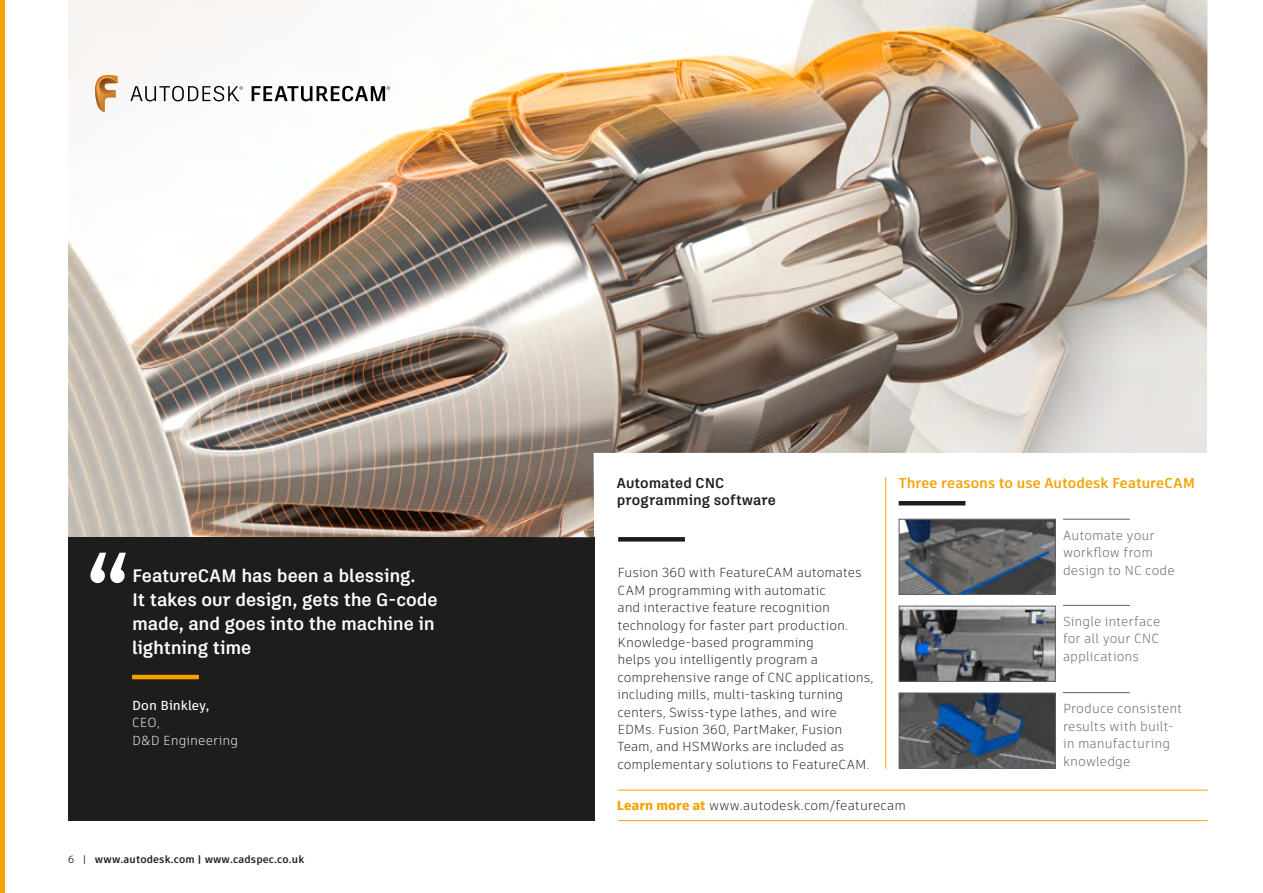
<style>
.page{position:relative;width:1263px;height:893px;background:#fff}
.page>*{position:absolute;margin:0;border:0;box-sizing:border-box;transform-origin:0 0}
.t1{font:700 99px "Artifakt Legend";color:#fff}
.t2{font:700 18px/24px "Artifakt Legend";letter-spacing:-.01em;color:#fff}
.t3{font:700 14.25px "Artifakt Element";letter-spacing:.005em;color:#f6a200}
.t4{font:700 14.25px/17.4px "Artifakt Legend";letter-spacing:.005em;color:#1d1d1b}
.t5{font:300 13.05px/17.4px "Artifakt Element";letter-spacing:-.005em;color:#1d1d1b}
.t6{font:300 13.05px/17.4px "Artifakt Element";letter-spacing:.005em;color:#5f5e5e}
.t7{font:300 13.05px/17.4px "Artifakt Element";letter-spacing:.01em;color:#fff}
.t8{font:500 13.05px "Artifakt Element";color:#fff}
.t9{font:700 10.5px "Artifakt Element";letter-spacing:.01em;color:#1d1d1b}
.s1{font-weight:400}
.s2{font-weight:900;color:#f6a200}
</style>
<div class="page">
<hr style="left:0;top:0;width:4px;height:893px;background:#f6a200">
<div style="left:68px;top:537px;width:526px;height:284px;background:#1d1d1b"></div>
<img style="left:68px;top:0;width:1139px;height:537px">
<hr style="left:618px;top:820px;width:589px;height:1px;background:#f6a200">
<hr style="left:618px;top:790px;width:589px;height:1px;background:#f6a200">
<hr style="left:885px;top:478px;width:1px;height:291px;background:#f6a200">
<img style="left:901px;top:521px;width:153px;height:72px">
<div style="left:899px;top:519px;width:157px;height:76px;border:1px solid #5f5e5e"></div>
<img style="left:901px;top:608px;width:153px;height:72px">
<div style="left:899px;top:606px;width:157px;height:76px;border:1px solid #5f5e5e"></div>
<hr style="left:1063px;top:605px;width:67px;height:1px;background:#5f5e5e">
<hr style="left:1063px;top:519px;width:67px;height:1px;background:#5f5e5e">
<img style="left:901px;top:695px;width:153px;height:72px">
<div style="left:899px;top:693px;width:157px;height:76px;border:1px solid #5f5e5e"></div>
<hr style="left:1063px;top:692px;width:67px;height:1px;background:#5f5e5e">
<div style="left:618px;top:537px;width:67px;height:5px;background:#1d1d1b"></div>
<hr style="left:899px;top:501px;width:66px;height:4px;background:#1d1d1b">
<hr style="left:132px;top:675px;width:67px;height:4px;background:#f6a200">
<svg style="left:95px;top:71px;width:23px;height:41px"></svg>
<svg style="left:130px;top:86px;width:113px;height:15px"></svg>
<svg style="left:252px;top:86px;width:138px;height:15px"></svg>
<h1 class="t1" style="left:86px;top:522px;width:46px">“</h1>
<h2 class="t2" style="left:132px;top:563px;width:307px">FeatureCAM has been a blessing.<br>It takes our design, gets the G-code made, and goes into the machine in lightning time</h2>
<p class="t8" style="left:132px;top:696px;width:79px">Don Binkley,</p>
<p class="t7" style="left:132px;top:714px;width:108px">CEO,<br>D&amp;D Engineering</p>
<p class="t9" style="left:68px;top:852px;width:238px"><span class="s1">6 |</span> www.autodesk.com | www.cadspec.co.uk</p>
<p class="t4" style="left:617px;top:474px;width:161px">Automated CNC programming software</p>
<p class="t5" style="left:617px;top:564px;width:258px">Fusion 360 with FeatureCAM automates CAM programming with automatic<br>and interactive feature recognition technology for faster part production.<br>Knowledge-based programming<br>helps you intelligently program a comprehensive range of CNC applications, including mills, multi-tasking turning centers, Swiss-type lathes, and wire EDMs. Fusion 360, PartMaker, Fusion Team, and HSMWorks are included as complementary solutions to FeatureCAM.</p>
<p class="t3" style="left:899px;top:473px;width:298px">Three reasons to use Autodesk FeatureCAM</p>
<p class="t6" style="left:1063px;top:527px;width:113px">Automate your workflow from design to NC code</p>
<p class="t6" style="left:1063px;top:613px;width:99px;text-align:justify">Single interface for all your CNC applications</p>
<p class="t6" style="left:1063px;top:700px;width:121px">Produce consistent results with built&shy;in manufacturing knowledge</p>
<p class="t5" style="left:617px;top:796px;width:291px"><span class="s2">Learn more at</span> www.autodesk.com/featurecam</p>
</div>
